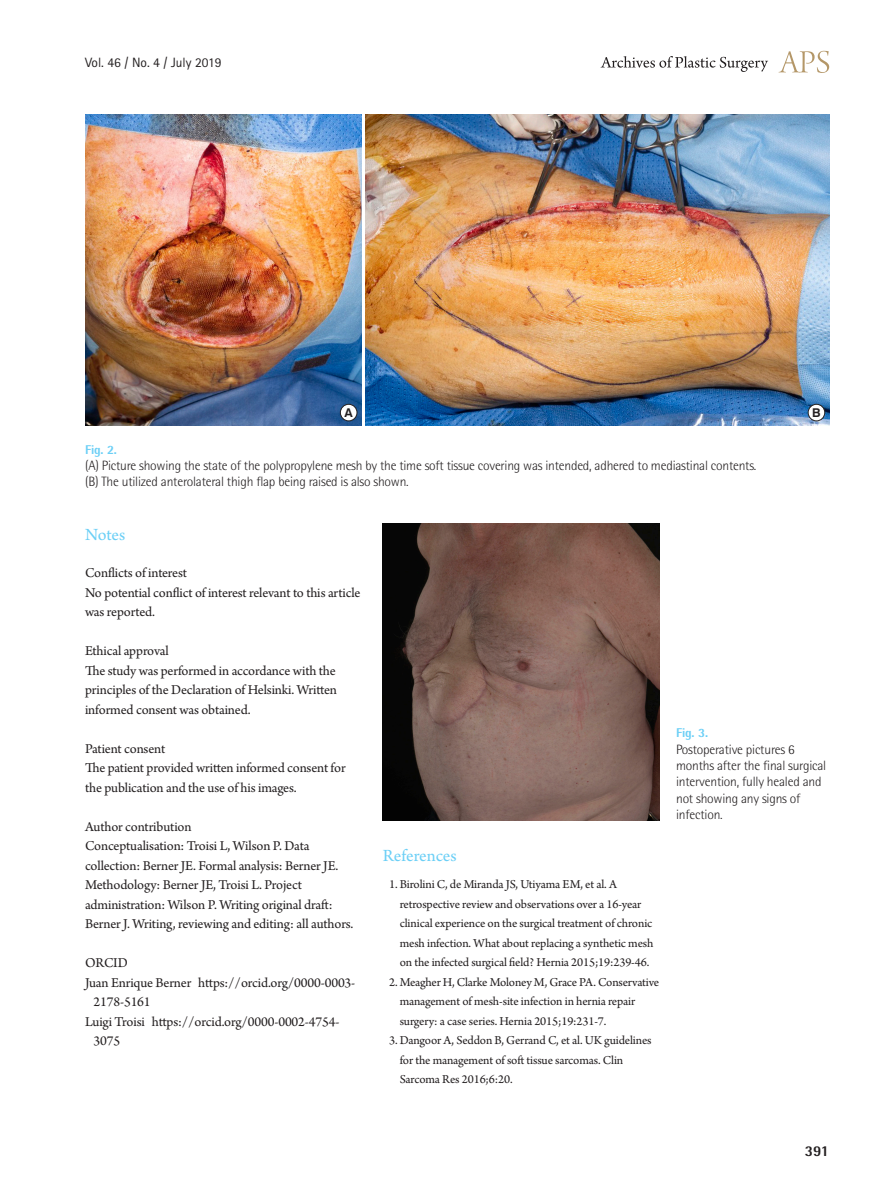
<style>
.page{position:relative;width:893px;height:1191px;background:#fff}
.page>*{position:absolute;margin:0;border:0;box-sizing:border-box;transform-origin:0 0}
.대제목{font:18px "Arno Pro";letter-spacing:-.005em;color:#6bcff6}
.t1{font:800 15px "Rotis Semi Sans Std";color:#231f20}
.본문_0{font:14.25px/19.5px "Arno Pro";letter-spacing:-.01em;color:#231f20}
.표_그림_설명{font:300 13.5px/16.2px "Rotis Semi Sans Std";letter-spacing:-.015em;color:#231f20}
.t2{font:13.5px "Rotis Sans Serif Std";color:#231f20}
.참고문헌1{font:12.75px/19.5px "Arno Pro";letter-spacing:-.01em;color:#231f20}
.표_그림_설명-2{font:800 12.75px "Rotis Semi Sans Std";letter-spacing:-.015em;color:#6bcff6}
.t3{font:700 12.15px "Swiss 721 BT";color:#231f20}
</style>
<div class="page">
<svg style="left:779px;top:51px;width:50px;height:22px"></svg>
<svg style="left:601px;top:56px;width:167px;height:16px"></svg>
<img style="left:85px;top:115px;width:276px;height:310px">
<img style="left:366px;top:115px;width:463px;height:310px">
<img style="left:383px;top:523px;width:276px;height:298px">
<div style="left:808px;top:404px;width:17px;height:17px;background:#fff;border-radius:50%"></div>
<div style="left:808px;top:404px;width:17px;height:17px;border:1px solid #231f20;border-radius:50%"></div>
<div style="left:340px;top:404px;width:17px;height:17px;background:#fff;border-radius:50%"></div>
<div style="left:340px;top:404px;width:17px;height:17px;border:1px solid #231f20;border-radius:50%"></div>
<p class="t2" style="left:85px;top:54px;width:138px">Vol. 46 / No. 4 / July 2019</p>
<p class="t3" style="left:345px;top:405px;width:10px">A</p>
<p class="t3" style="left:812px;top:405px;width:10px">B</p>
<p class="표_그림_설명-2" style="left:85px;top:441px;width:33px">Fig. 2.</p>
<p class="표_그림_설명" style="left:85px;top:457px;width:673px">(A) Picture showing the state of the polypropylene mesh by the time soft tissue covering was intended, adhered to mediastinal contents. (B) The utilized anterolateral thigh flap being raised is also shown.</p>
<p class="대제목" style="left:85px;top:524px;width:42px">Notes</p>
<p class="본문_0" style="left:85px;top:564px;width:103px">Conflicts of interest</p>
<p class="본문_0" style="left:85px;top:583px;width:277px">No potential conflict of interest relevant to this article was reported.</p>
<p class="본문_0" style="left:85px;top:642px;width:85px">Ethical approval</p>
<p class="본문_0" style="left:85px;top:661px;width:254px;text-align:justify">The study was performed in accordance with the principles of the Declaration of Helsinki. Written informed consent was obtained.</p>
<p class="본문_0" style="left:85px;top:739px;width:82px">Patient consent</p>
<p class="본문_0" style="left:85px;top:759px;width:262px">The patient provided written informed consent for the publication and the use of his images.</p>
<p class="본문_0" style="left:85px;top:817px;width:108px">Author contribution</p>
<p class="본문_0" style="left:85px;top:837px;width:270px">Conceptualisation: Troisi L, Wilson P. Data collection: Berner JE. Formal analysis: Berner JE.<br>Methodology: Berner JE, Troisi L. Project administration: Wilson P. Writing original draft:<br>Berner J. Writing, reviewing and editing: all authors.</p>
<p class="본문_0" style="left:85px;top:954px;width:44px">ORCID</p>
<p class="본문_0" style="left:94px;top:973px;width:263px;text-indent:-9px">Juan Enrique Berner https://orcid.org/0000-0003-<br>2178-5161</p>
<p class="본문_0" style="left:94px;top:1012px;width:247px;text-indent:-9px">Luigi Troisi https://orcid.org/0000-0002-4754-<br>3075</p>
<p class="대제목" style="left:383px;top:845px;width:75px">References</p>
<p class="참고문헌1" style="left:400px;top:875px;width:255px;text-indent:-11px">1. Birolini C, de Miranda JS, Utiyama EM, et al. A retrospective review and observations over a 16-year clinical experience on the surgical treatment of chronic mesh infection. What about replacing a synthetic mesh on the infected surgical field? Hernia 2015;19:239-46.</p>
<p class="참고문헌1" style="left:400px;top:972px;width:261px;text-indent:-11px">2. Meagher H, Clarke Moloney M, Grace PA. Conservative management of mesh-site infection in hernia repair surgery: a case series. Hernia 2015;19:231-7.</p>
<p class="참고문헌1" style="left:400px;top:1031px;width:253px;text-indent:-11px">3. Dangoor A, Seddon B, Gerrand C, et al. UK guidelines for the management of soft tissue sarcomas. Clin<br>Sarcoma Res 2016;6:20.</p>
<p class="표_그림_설명-2" style="left:676px;top:725px;width:33px">Fig. 3.</p>
<p class="표_그림_설명" style="left:676px;top:741px;width:152px">Postoperative pictures 6 months after the final surgical intervention, fully healed and not showing any signs of infection.</p>
<p class="t1" style="left:805px;top:1141px;width:26px">391</p>
</div>
